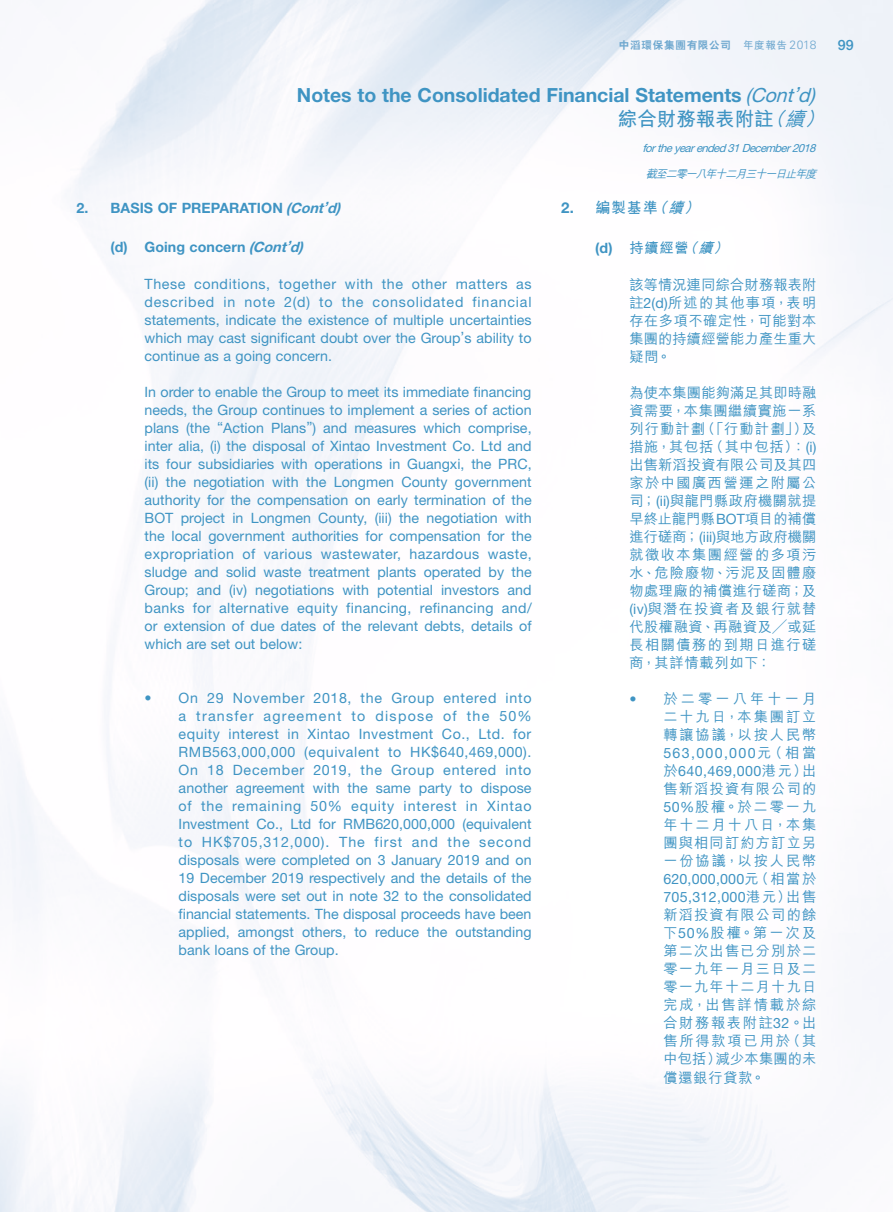
<style>
.page{position:relative;width:893px;height:1212px;background:#fff}
.page>*{position:absolute;margin:0;border:0;box-sizing:border-box;transform-origin:0 0}
.t1{font:700 19.5px "Helvetica Neue LT Std";color:#3f94c3}
.t2{font:700 19.5px "M Hei HK";color:#3f94c3}
.C_Heading_1{font:700 15px "C Hei 2 HK";color:#3f94c3}
.Body_Text{font:14.25px/18px "Helvetica Neue LT Std";letter-spacing:.005em;color:#3f94c3;text-align:justify}
.C_Body_Text{font:500 14.25px/18px "M Hei HK";letter-spacing:.055em;color:#3f94c3;text-align:justify}
.Heading_1{font:700 14.25px "Helvetica Neue LT Std";letter-spacing:.005em;color:#3f94c3}
.Heading_2{font:700 14.25px "Helvetica Neue LT Std";letter-spacing:.005em;color:#3f94c3}
.C_Heading_2{font:700 14.25px "M Hei HK";color:#3f94c3}
.t3{font:500 14.25px "Helvetica Neue LT Std";color:#3f94c3}
.t4{font:italic 11.25px "Helvetica Neue LT Std";color:#3f94c3}
.t5{font:italic 500 11.25px "M Hei HK";color:#3f94c3}
.t6{font:800 10.5px "C Hei 2 HK";letter-spacing:.08em;color:#6fa8cf}
.s1{font-family:"M Hei HK";font-weight:700}
.s2{font-family:"Univers LT Std";font-weight:300;font-size:12px}
.s3{font-weight:400;font-style:italic}
.s4{font-weight:500;font-style:italic}
.s5{font-family:"Helvetica Neue LT Std"}
.s6{font-style:italic}
.s7{font-family:"Helvetica Neue LT Std";font-weight:400}
</style>
<div class="page">
<p class="t6" style="left:619px;top:40px;width:199px">中滔環保集團有限公司 <span class="s1">年度報告</span> <span class="s2">2018</span></p>
<p class="t3" style="left:838px;top:37px;width:18px">99</p>
<h1 class="t1" style="left:297px;top:83px;width:520px">Notes to the Consolidated Financial Statements <span class="s3">(Cont’d)</span></h1>
<h1 class="t2" style="left:618px;top:105px;width:214px">綜合財務報表附註<span class="s4">（續）</span></h1>
<p class="t4" style="left:642px;top:141px;width:178px">fortheyearended31December2018</p>
<p class="t5" style="left:645px;top:165px;width:176px">截至二零一八年十二月三十一日止年度</p>
<p class="C_Heading_1" style="left:561px;top:200px;width:143px"><span class="s5">2.</span> 編製基準<span class="s6">（續）</span></p>
<p class="C_Heading_2" style="left:595px;top:237px;width:139px"><span class="s5">(d)</span> 持續經營<span class="s6">（續）</span></p>
<p class="C_Body_Text" style="left:629px;top:274px;width:189px">該等情況連同綜合財務報表附註<span class="s7">2(d)</span>所述的其他事項，表明存在多項不確定性，可能對本集團的持續經營能力產生重大疑問。</p>
<p class="C_Body_Text" style="left:629px;top:382px;width:189px">為使本集團能夠滿足其即時融資需要，本集團繼續實施一系列行動計劃（「行動計劃」）及措施，其包括（其中包括）：<span class="s7">(i)</span>出售新滔投資有限公司及其四家於中國廣西營運之附屬公司；<span class="s7">(ii)</span>與龍門縣政府機關就提早終止龍門縣<span class="s7">BOT</span>項目的補償進行磋商；<span class="s7">(iii)</span>與地方政府機關就徵收本集團經營的多項污水、危險廢物、污泥及固體廢物處理廠的補償進行磋商；及<span class="s7">(iv)</span>與潛在投資者及銀行就替代股權融資、再融資及╱或延長相關債務的到期日進行磋商，其詳情載列如下：</p>
<p class="C_Body_Text" style="left:663px;top:688px;width:155px;text-indent:-34px"><span class="s7">•</span> 於二零一八年十一月二十九日，本集團訂立轉讓協議，以按人民幣<span class="s7">563,000,000</span>元（相當於<span class="s7">640,469,000</span>港元）出售新滔投資有限公司的<span class="s7">50%</span>股權。於二零一九年十二月十八日，本集團與相同訂約方訂立另一份協議，以按人民幣<span class="s7">620,000,000</span>元（相當於<span class="s7">705,312,000</span>港元）出售新滔投資有限公司的餘下<span class="s7">50%</span>股權。第一次及第二次出售已分別於二零一九年一月三日及二零一九年十二月十九日完成，出售詳情載於綜合財務報表附註<span class="s7">32</span>。出售所得款項已用於（其中包括）減少本集團的未償還銀行貸款。</p>
<p class="Heading_1" style="left:77px;top:199px;width:265px">2. BASIS OF PREPARATION <span class="s6">(Cont’d)</span></p>
<p class="Heading_2" style="left:111px;top:238px;width:194px">(d) Going concern <span class="s6">(Cont’d)</span></p>
<p class="Body_Text" style="left:145px;top:275px;width:389px">These conditions, together with the other matters as described in note 2(d) to the consolidated financial statements, indicate the existence of multiple uncertainties which may cast significant doubt over the Group’s ability to continue as a going concern.</p>
<p class="Body_Text" style="left:145px;top:383px;width:389px">In order to enable the Group to meet its immediate financing needs, the Group continues to implement a series of action plans (the “Action Plans”) and measures which comprise, inter alia, (i) the disposal of Xintao Investment Co. Ltd and its four subsidiaries with operations in Guangxi, the PRC, (ii) the negotiation with the Longmen County government authority for the compensation on early termination of the BOT project in Longmen County, (iii) the negotiation with the local government authorities for compensation for the expropriation of various wastewater, hazardous waste, sludge and solid waste treatment plants operated by the Group; and (iv) negotiations with potential investors and banks for alternative equity financing, refinancing and/ or extension of due dates of the relevant debts, details of which are set out below:</p>
<p class="Body_Text" style="left:179px;top:689px;width:355px;text-indent:-34px">• On 29 November 2018, the Group entered into a transfer agreement to dispose of the 50% equity interest in Xintao Investment Co., Ltd. for RMB563,000,000 (equivalent to HK$640,469,000).<br>On 18 December 2019, the Group entered into another agreement with the same party to dispose of the remaining 50% equity interest in Xintao Investment Co., Ltd for RMB620,000,000 (equivalent to HK$705,312,000). The first and the second disposals were completed on 3 January 2019 and on 19 December 2019 respectively and the details of the disposals were set out in note 32 to the consolidated financial statements. The disposal proceeds have been applied, amongst others, to reduce the outstanding bank loans of the Group.</p>
</div>
